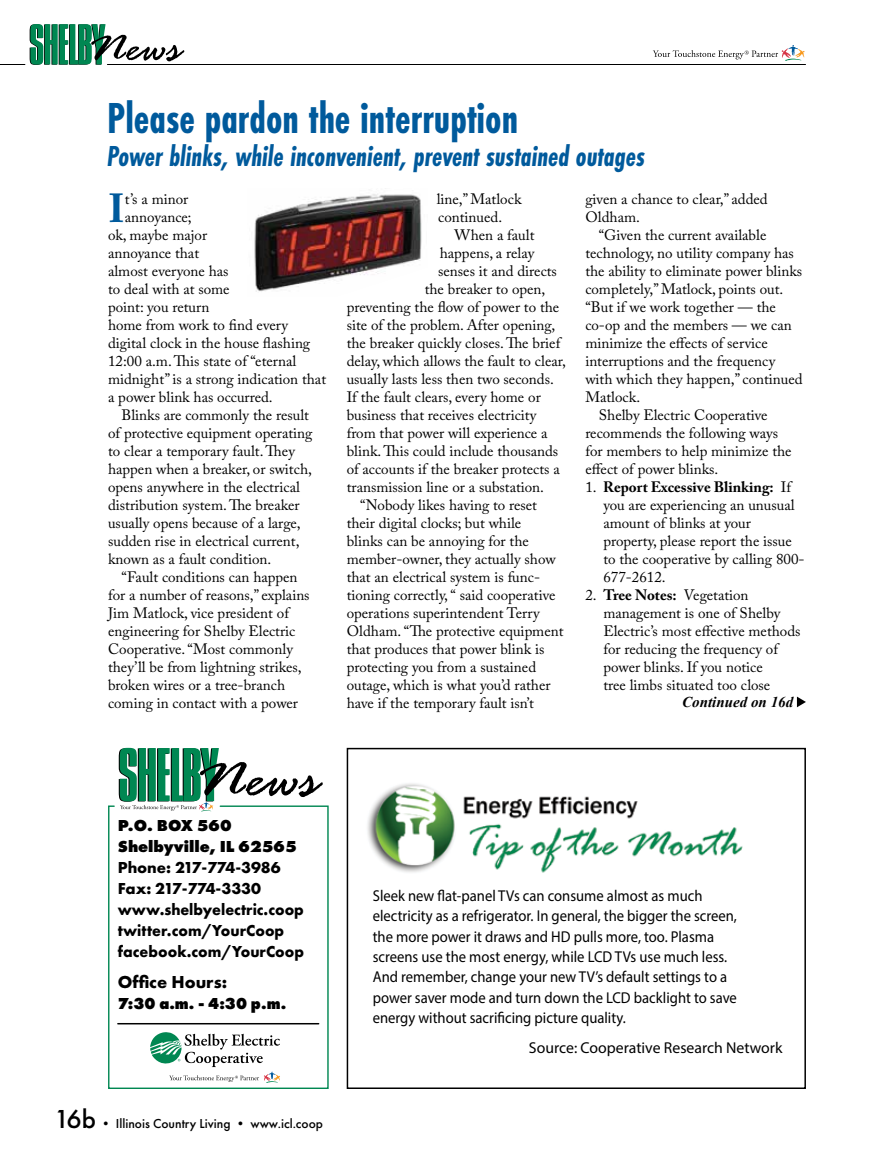
<style>
.page{position:relative;width:878px;height:1161px;background:#fff}
.page>*{position:absolute;margin:0;border:0;box-sizing:border-box;transform-origin:0 0}
.t1{font:700 45px "Futura PT Cond";color:#005a9c;scale:.93 1}
.t2{font:700 40.35px "Adobe Caslon Pro";color:#005a9c}
.t3{font:italic 700 30px "Futura PT Cond";color:#005a9c;scale:.93 1}
.t4{font:700 18px "Futura PT";color:#000}
.t5{font:700 16.5px/21px "Futura PT";color:#000}
.t6{font:800 16.5px/21px "Futura PT";color:#000}
.t7{font:800 16.5px "Futura PT";color:#000;scale:.95 1}
.t8{font:15.75px/20.2px "Myriad Pro";color:#000;scale:.93 1}
.t9{font:15.75px "Myriad Pro";color:#000}
.t10{font:15px/18px "Adobe Caslon Pro";color:#000}
.t11{font:italic 700 15px "Times New Roman";color:#000}
.t12{font:500 13.5px "Futura PT";color:#000}
.s1{font-weight:700}
.s2{font-size:27px}
</style>
<div class="page">
<img style="left:254px;top:194px;width:168px;height:98px">
<img style="left:367px;top:783px;width:376px;height:90px">
<div style="left:346px;top:748px;width:459px;height:341px;border:2px solid #000"></div>
<hr style="left:107px;top:64px;width:698px;height:1px;background:#000">
<svg style="left:0;top:24px;width:184px;height:41px"></svg>
<svg style="left:653px;top:45px;width:151px;height:16px"></svg>
<svg style="left:108px;top:805px;width:221px;height:284px"></svg>
<svg style="left:119px;top:748px;width:204px;height:64px"></svg>
<svg style="left:796px;top:697px;width:9px;height:10px"></svg>
<h1 class="t1" style="left:107px;top:92px;width:443px">Please pardon the interruption</h1>
<h3 class="t3" style="left:107px;top:139px;width:579px">Power blinks, while inconvenient, prevent sustained outages</h3>
<h2 class="t2" style="left:108px;top:184px;width:18px">I</h2>
<p class="t10" style="left:125px;top:189px;width:65px">t’s a minor</p>
<p class="t10" style="left:437px;top:189px;width:86px">line,” Matlock continued.</p>
<p class="t10" style="left:454px;top:225px;width:81px">When a fault</p>
<p class="t10" style="left:440px;top:243px;width:96px">happens, a relay</p>
<p class="t10" style="left:438px;top:261px;width:120px">senses it and directs</p>
<p class="t10" style="left:425px;top:279px;width:122px">the breaker to open,</p>
<p class="t10" style="left:347px;top:297px;width:214px">preventing the flow of power to the</p>
<p class="t10" style="left:347px;top:315px;width:210px">site of the problem. After opening,</p>
<p class="t10" style="left:347px;top:333px;width:215px">the breaker quickly closes. The brief</p>
<p class="t10" style="left:347px;top:351px;width:221px">delay, which allows the fault to clear,</p>
<p class="t10" style="left:347px;top:369px;width:209px">usually lasts less then two seconds.</p>
<p class="t10" style="left:347px;top:387px;width:195px">If the fault clears, every home or</p>
<p class="t10" style="left:347px;top:405px;width:191px">business that receives electricity</p>
<p class="t10" style="left:347px;top:423px;width:202px">from that power will experience a</p>
<p class="t10" style="left:347px;top:441px;width:213px">blink. This could include thousands</p>
<p class="t10" style="left:347px;top:459px;width:214px">of accounts if the breaker protects a</p>
<p class="t10" style="left:347px;top:477px;width:199px">transmission line or a substation.</p>
<p class="t10" style="left:360px;top:495px;width:178px">“Nobody likes having to reset</p>
<p class="t10" style="left:347px;top:513px;width:176px">their digital clocks; but while</p>
<p class="t10" style="left:347px;top:531px;width:184px">blinks can be annoying for the</p>
<p class="t10" style="left:347px;top:549px;width:210px">member-owner, they actually show</p>
<p class="t10" style="left:347px;top:567px;width:193px">that an electrical system is func-</p>
<p class="t10" style="left:347px;top:585px;width:210px">tioning correctly, “ said cooperative</p>
<p class="t10" style="left:347px;top:603px;width:194px">operations superintendent Terry</p>
<p class="t10" style="left:347px;top:621px;width:218px">Oldham. “The protective equipment</p>
<p class="t10" style="left:347px;top:639px;width:199px">that produces that power blink is</p>
<p class="t10" style="left:347px;top:657px;width:191px">protecting you from a sustained</p>
<p class="t10" style="left:347px;top:675px;width:205px">outage, which is what you’d rather</p>
<p class="t10" style="left:347px;top:693px;width:189px">have if the temporary fault isn’t</p>
<p class="t10" style="left:585px;top:189px;width:184px">given a chance to clear,” added<br>Oldham.</p>
<p class="t10" style="left:599px;top:225px;width:169px">“Given the current available</p>
<p class="t10" style="left:585px;top:243px;width:210px">technology, no utility company has</p>
<p class="t10" style="left:585px;top:261px;width:218px">the ability to eliminate power blinks</p>
<p class="t10" style="left:585px;top:279px;width:199px">completely,” Matlock, points out.</p>
<p class="t10" style="left:585px;top:297px;width:192px">“But if we work together — the</p>
<p class="t10" style="left:585px;top:315px;width:208px">co-op and the members — we can</p>
<p class="t10" style="left:585px;top:333px;width:184px">minimize the effects of service</p>
<p class="t10" style="left:585px;top:351px;width:191px">interruptions and the frequency</p>
<p class="t10" style="left:585px;top:369px;width:219px">with which they happen,” continued</p>
<p class="t10" style="left:585px;top:387px;width:56px">Matlock.</p>
<p class="t10" style="left:599px;top:405px;width:170px">Shelby Electric Cooperative</p>
<p class="t10" style="left:585px;top:423px;width:194px">recommends the following ways</p>
<p class="t10" style="left:585px;top:441px;width:208px">for members to help minimize the</p>
<p class="t10" style="left:585px;top:459px;width:134px">effect of power blinks.</p>
<p class="t10" style="left:603px;top:477px;width:203px;text-indent:-18px">1. <span class="s1">Report Excessive Blinking:</span> If you are experiencing an unusual amount of blinks at your property, please report the issue to the cooperative by calling 800-<br>677-2612.</p>
<p class="t10" style="left:603px;top:585px;width:199px;text-indent:-18px">2. <span class="s1">Tree Notes:</span> Vegetation management is one of Shelby<br>Electric’s most effective methods for reducing the frequency of power blinks. If you notice<br>tree limbs situated too close</p>
<p class="t10" style="left:125px;top:207px;width:68px">annoyance;</p>
<p class="t10" style="left:108px;top:225px;width:101px">ok, maybe major</p>
<p class="t10" style="left:108px;top:243px;width:93px">annoyance that</p>
<p class="t10" style="left:108px;top:261px;width:122px">almost everyone has</p>
<p class="t10" style="left:108px;top:279px;width:123px">to deal with at some</p>
<p class="t10" style="left:108px;top:297px;width:103px">point: you return</p>
<p class="t10" style="left:108px;top:315px;width:182px">home from work to find every</p>
<p class="t10" style="left:108px;top:333px;width:204px">digital clock in the house flashing</p>
<p class="t10" style="left:108px;top:351px;width:190px">12:00 a.m. This state of “eternal</p>
<p class="t10" style="left:108px;top:369px;width:219px">midnight” is a strong indication that</p>
<p class="t10" style="left:108px;top:387px;width:166px">a power blink has occurred.</p>
<p class="t10" style="left:122px;top:405px;width:189px">Blinks are commonly the result</p>
<p class="t10" style="left:108px;top:423px;width:206px">of protective equipment operating</p>
<p class="t10" style="left:108px;top:441px;width:188px">to clear a temporary fault. They</p>
<p class="t10" style="left:108px;top:459px;width:205px">happen when a breaker, or switch,</p>
<p class="t10" style="left:108px;top:477px;width:193px">opens anywhere in the electrical</p>
<p class="t10" style="left:108px;top:495px;width:193px">distribution system. The breaker</p>
<p class="t10" style="left:108px;top:513px;width:194px">usually opens because of a large,</p>
<p class="t10" style="left:108px;top:531px;width:193px">sudden rise in electrical current,</p>
<p class="t10" style="left:108px;top:549px;width:165px">known as a fault condition.</p>
<p class="t10" style="left:122px;top:567px;width:177px">“Fault conditions can happen</p>
<p class="t10" style="left:108px;top:585px;width:203px">for a number of reasons,” explains</p>
<p class="t10" style="left:108px;top:603px;width:182px">Jim Matlock, vice president of</p>
<p class="t10" style="left:108px;top:621px;width:189px">engineering for Shelby Electric</p>
<p class="t10" style="left:108px;top:639px;width:186px">Cooperative. “Most commonly</p>
<p class="t10" style="left:108px;top:657px;width:195px">they’ll be from lightning strikes,</p>
<p class="t10" style="left:108px;top:675px;width:178px">broken wires or a tree-branch</p>
<p class="t10" style="left:108px;top:693px;width:191px">coming in contact with a power</p>
<p class="t11" style="left:682px;top:692px;width:112px">Continued on 16d</p>
<p class="t6" style="left:118px;top:814px;width:180px">P.O. BOX 560<br>Shelbyville, IL 62565</p>
<p class="t5" style="left:118px;top:856px;width:188px">Phone: 217-774-3986<br>Fax: 217-774-3330 www.shelbyelectric.coop twitter.com/YourCoop facebook.com/YourCoop</p>
<p class="t4" style="left:118px;top:971px;width:111px">Office Hours:</p>
<p class="t7" style="left:118px;top:993px;width:179px">7:30 a.m. - 4:30 p.m.</p>
<p class="t12" style="left:54px;top:1116px;width:270px"><span class="s2">16b</span> • Illinois Country Living • www.icl.coop</p>
<p class="t8" style="left:373px;top:886px;width:393px">Sleek new flat-panel TVs can consume almost as much electricity as a refrigerator. In general, the bigger the screen, the more power it draws and HD pulls more, too. Plasma screens use the most energy, while LCD TVs use much less.<br>And remember, change your new TV’s default settings to a power saver mode and turn down the LCD backlight to save energy without sacrificing picture quality.</p>
<p class="t9" style="left:529px;top:1038px;width:255px">Source: Cooperative Research Network</p>
</div>
